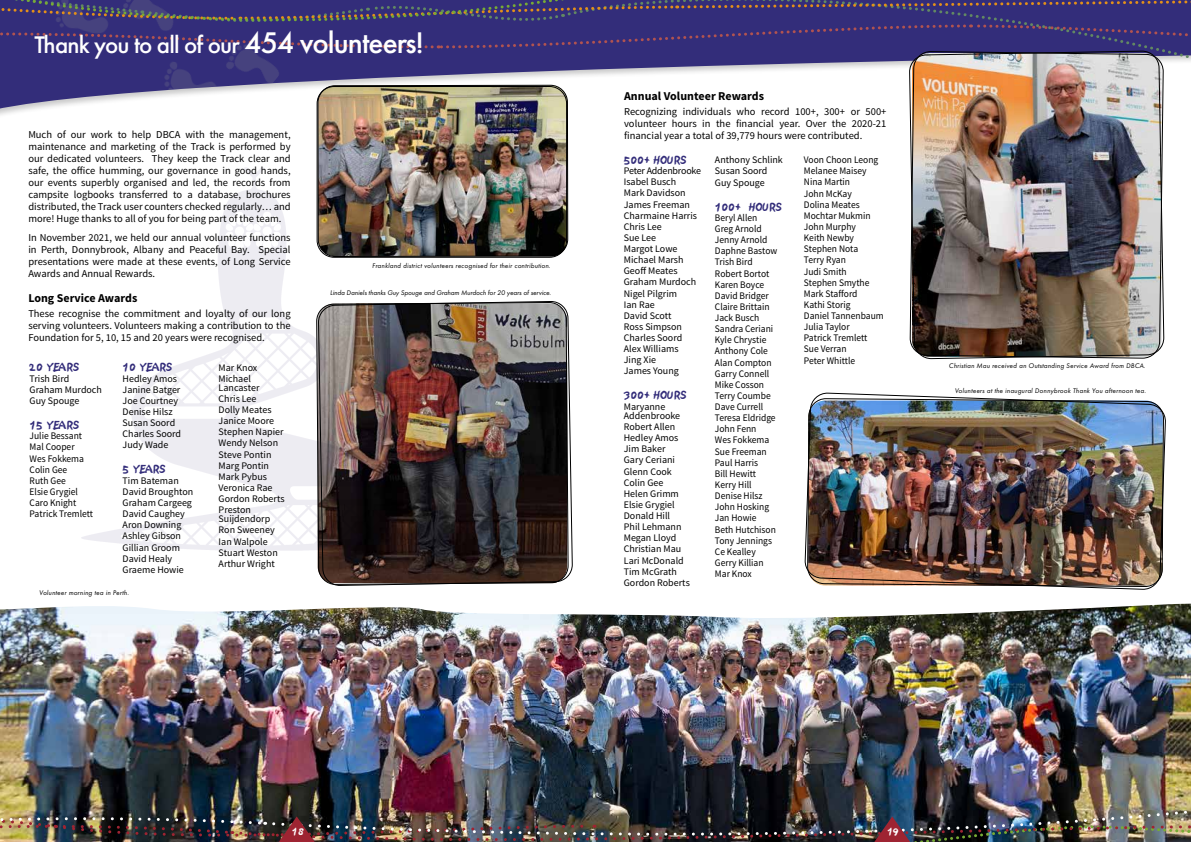
<style>
.page{position:relative;width:1191px;height:842px;background:#fff}
.page>*{position:absolute;margin:0;border:0;box-sizing:border-box;transform-origin:0 0}
.t1{font:500 25px "Futura PT";letter-spacing:-.03em;color:#fff}
.t2{font:700 12px "Source Sans Pro";color:#000}
.t3{font:10.5px/12px "Source Sans Pro";color:#000;text-align:justify}
.t4{font:10px/11.1px "Source Sans Pro";color:#000}
.t5{font:10px/11.1px "Source Sans Pro";color:#000;scale:.95 1}
.t6{font:10px "Sand";color:#332d7a}
.t7{font:9px "Sand";color:#fff}
.t8{font:italic 7px "Futura PT";letter-spacing:.03em;color:#000}
.t9{font:italic 7px "Futura PT";color:#000}
.s1{font-size:31px}
.s2{color:#fff}
</style>
<div class="page">
<img style="left:319px;top:123px;width:249px;height:134px">
<svg style="left:804px;top:393px;width:362px;height:175px"></svg>
<img style="left:807px;top:398px;width:356px;height:170px">
<img style="left:82px;top:167px;width:322px;height:383px">
<div style="left:0;top:0;width:1191px;height:123px;background:#000;opacity:.22"></div>
<svg style="left:0;top:50px;width:1191px;height:64px"></svg>
<img style="left:218px;top:50px;width:67px;height:47px">
<img style="left:158px;top:55px;width:67px;height:49px">
<svg style="left:562px;top:50px;width:629px;height:24px"></svg>
<img style="left:909px;top:51px;width:254px;height:307px">
<img style="left:318px;top:301px;width:254px;height:267px">
<img style="left:0;top:622px;width:1191px;height:184px">
<img style="left:0;top:568px;width:1191px;height:54px">
<svg style="left:0;top:0;width:1191px;height:50px;background:#3b3376"></svg>
<img style="left:0;top:806px;width:1191px;height:36px">
<h1 class="t1" style="left:34px;top:30px;width:390px">Thank you to all of our <span class="s1">454 volunteers!</span></h1>
<p class="t3" style="left:28px;top:129px;width:264px">Much of our work to help DBCA with the management, maintenance and marketing of the Track is performed by our dedicated volunteers. They keep the Track clear and safe, the office humming, our governance in good hands, our events superbly organised and led, the records from campsite logbooks transferred to a database, brochures distributed, the Track user counters checked regularly… and more! Huge thanks to all of you for being part of the team.</p>
<p class="t3" style="left:28px;top:232px;width:264px">In November 2021, we held our annual volunteer functions in Perth, Donnybrook, Albany and Peaceful Bay. Special presentations were made at these events, of Long Service Awards and Annual Rewards.</p>
<p class="t2" style="left:28px;top:290px;width:110px">Long Service Awards</p>
<p class="t3" style="left:28px;top:308px;width:264px">These recognise the commitment and loyalty of our long serving volunteers. Volunteers making a contribution to the Foundation for 5, 10, 15 and 20 years were recognised.</p>
<p class="t6" style="left:30px;top:362px;width:51px">20 YEARS</p>
<p class="t4" style="left:30px;top:373px;width:74px">Trish Bird<br>Graham Murdoch<br>Guy Spouge</p>
<p class="t6" style="left:30px;top:419px;width:51px">15 YEARS</p>
<p class="t5" style="left:30px;top:431px;width:68px">Julie Bessant<br>Mal Cooper<br>Wes Fokkema<br>Colin Gee<br>Ruth Gee<br>Elsie Grygiel<br>Caro Knight<br>Patrick Tremlett</p>
<p class="t6" style="left:123px;top:362px;width:51px">10 YEARS</p>
<p class="t4" style="left:123px;top:373px;width:60px">Hedley Amos<br>Janine Batger<br>Joe Courtney<br>Denise Hilsz<br>Susan Soord<br>Charles Soord<br>Judy Wade</p>
<p class="t6" style="left:123px;top:464px;width:44px">5 YEARS</p>
<p class="t4" style="left:123px;top:475px;width:72px">Tim Bateman<br>David Broughton<br>Graham Cargeeg<br>David Caughey<br>Aron Downing<br>Ashley Gibson<br>Gillian Groom<br>David Healy<br>Graeme Howie</p>
<p class="t8" style="left:39px;top:588px;width:91px">Volunteer morning tea in Perth.</p>
<p class="t4" style="left:219px;top:362px;width:40px">Mar Knox<br>Michael</p>
<p class="t4" style="left:219px;top:382px;width:67px">Lancaster<br>Chris Lee<br>Dolly Meates<br>Janice Moore<br>Stephen Napier<br>Wendy Nelson<br>Steve Pontin<br>Marg Pontin<br>Mark Pybus<br>Veronica Rae<br>Gordon Roberts<br>Preston</p>
<p class="t4" style="left:219px;top:514px;width:61px">Suijdendorp<br>Ron Sweeney<br>Ian Walpole<br>Stuart Weston<br>Arthur Wright</p>
<p class="t8" style="left:372px;top:261px;width:180px">Frankland district volunteers recognised for their contribution.</p>
<p class="t9" style="left:330px;top:288px;width:222px">Linda Daniels thanks Guy Spouge and Graham Murdoch for 20 years of service.</p>
<p class="t2" style="left:624px;top:88px;width:141px">Annual Volunteer Rewards</p>
<p class="t3" style="left:624px;top:105px;width:264px">Recognizing individuals who record 100+, 300+ or 500+ volunteer hours in the financial year. Over the 2020-21 financial year a total of 39,779 hours were contributed.</p>
<p class="t6" style="left:624px;top:154px;width:70px">500+ HOURS<span class="s2">S</span></p>
<p class="t4" style="left:624px;top:165px;width:79px">Peter Addenbrooke<br>Isabel Busch<br>Mark Davidson<br>James Freeman<br>Charmaine Harris<br>Chris Lee<br>Sue Lee<br>Margot Lowe<br>Michael Marsh<br>Geoff Meates<br>Graham Murdoch<br>Nigel Pilgrim<br>Ian Rae<br>David Scott<br>Ross Simpson<br>Charles Soord<br>Alex Williams<br>Jing Xie<br>James Young</p>
<p class="t6" style="left:624px;top:390px;width:64px">300+ HOURS</p>
<p class="t4" style="left:624px;top:402px;width:58px;line-height:9px">Maryanne<br>Addenbrooke</p>
<p class="t4" style="left:624px;top:421px;width:67px">Robert Allen<br>Hedley Amos<br>Jim Baker<br>Gary Ceriani<br>Glenn Cook<br>Colin Gee<br>Helen Grimm<br>Elsie Grygiel<br>Donald Hill<br>Phil Lehmann<br>Megan Lloyd<br>Christian Mau<br>Lari McDonald<br>Tim McGrath<br>Gordon Roberts</p>
<p class="t5" style="left:804px;top:154px;width:86px">Voon Choon Leong<br>Melanee Maisey<br>Nina Martin<br>John McKay<br>Dolina Meates<br>Mochtar Mukmin<br>John Murphy<br>Keith Newby<br>Stephen Nota<br>Terry Ryan<br>Judi Smith<br>Stephen Smythe<br>Mark Stafford<br>Kathi Storig<br>Daniel Tannenbaum<br>Julia Taylor<br>Patrick Tremlett<br>Sue Verran<br>Peter Whittle</p>
<p class="t4" style="left:715px;top:155px;width:69px">Anthony Schlink<br>Susan Soord<br>Guy Spouge</p>
<p class="t6" style="left:715px;top:201px;width:68px">100+ HOURS</p>
<p class="t5" style="left:715px;top:212px;width:67px">Beryl Allen<br>Greg Arnold<br>Jenny Arnold<br>Daphne Bastow<br>Trish Bird<br>Robert Bortot<br>Karen Boyce<br>David Bridger<br>Claire Brittain<br>Jack Busch<br>Sandra Ceriani<br>Kyle Chrystie<br>Anthony Cole<br>Alan Compton<br>Garry Connell<br>Mike Cosson<br>Terry Coumbe<br>Dave Currell<br>Teresa Eldridge<br>John Fenn<br>Wes Fokkema<br>Sue Freeman<br>Paul Harris<br>Bill Hewitt<br>Kerry Hill<br>Denise Hilsz<br>John Hosking<br>Jan Howie<br>Beth Hutchison<br>Tony Jennings<br>Ce Kealley<br>Gerry Killian<br>Mar Knox</p>
<p class="t8" style="left:949px;top:362px;width:198px">Christian Mau received an Outstanding Service Award from DBCA.</p>
<p class="t8" style="left:954px;top:386px;width:193px">Volunteers at the inaugural Donnybrook Thank You afternoon tea.</p>
<p class="t7" style="left:292px;top:826px;width:14px">18</p>
<p class="t7" style="left:887px;top:826px;width:14px">19</p>
</div>
